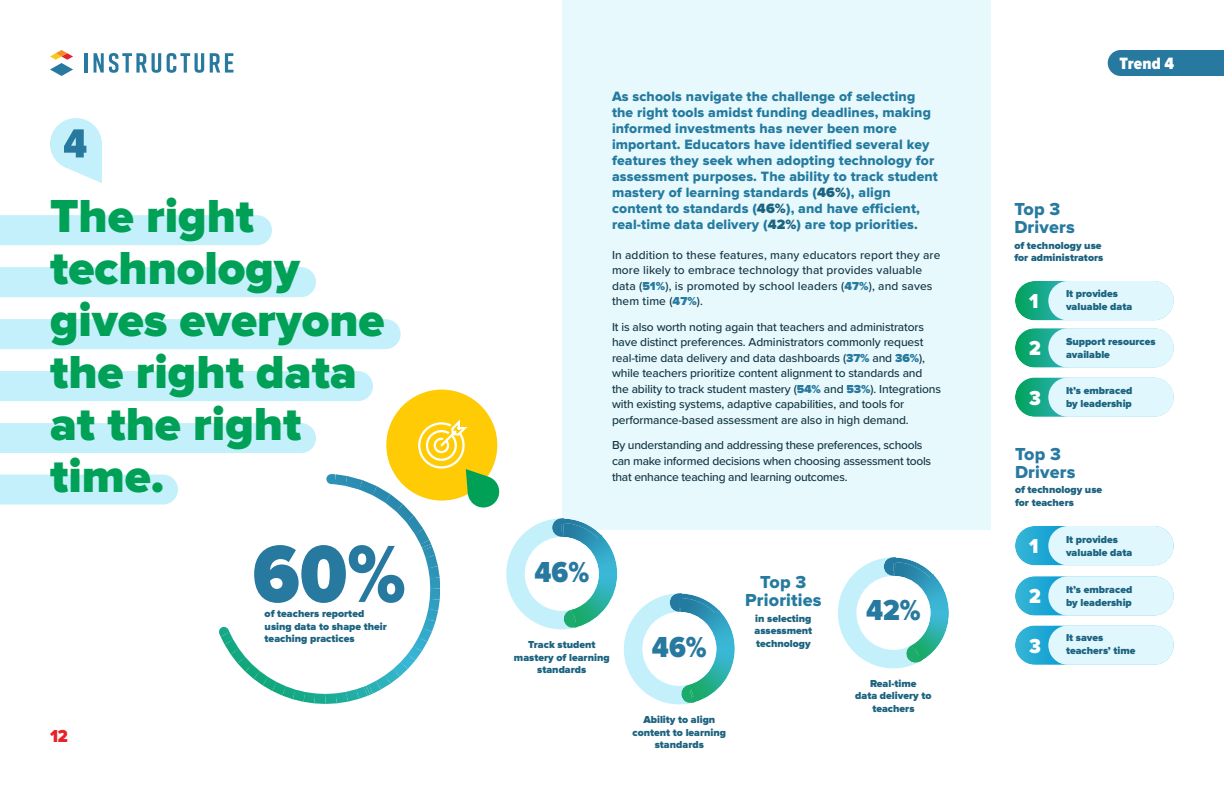
<style>
.page{position:relative;width:1224px;height:792px;background:#fff}
.page>*{position:absolute;margin:0;border:0;box-sizing:border-box;transform-origin:0 0}
.t1{font:900 84px "Proxima Nova Cond";color:#28799f}
.t2{font:900 48px/52px "Proxima Nova";color:#00a157}
.t3{font:900 30px "Proxima Nova Cond";color:#28799f}
.t4{font:900 21px "Proxima Nova Cond";color:#fff}
.t5{font:18px/18px "Proxima Nova Extrabld";letter-spacing:.01em;color:#28799f}
.t6{font:18px/18px "Proxima Nova Extrabld";letter-spacing:.01em;color:#247a9f;text-align:center}
.t7{font:900 18px "Proxima Nova Cond";color:#e72329}
.t8{font:900 17px "Proxima Nova Cond";letter-spacing:.01em;color:#fff}
.t9{font:14px/16px "Proxima Nova Extrabld";letter-spacing:.01em;color:#247a9f}
.t10{font:500 12px/15.5px "Proxima Nova";letter-spacing:-.01em;color:#143644}
.t11{font:500 12px/15.5px "Proxima Nova";letter-spacing:.01em;color:#143644}
.t12{font:900 10.5px/12.5px "Proxima Nova";color:#1c6380}
.s1{font-family:"Proxima Nova";font-weight:900;color:#1c6380}
.s2{font-weight:900;color:#28799f}
</style>
<div class="page">
<div style="left:1108px;top:50px;width:116px;height:26px;background:#28799f"></div>
<hr style="left:85px;top:53px;width:3px;height:20px;background:#28799f">
<svg style="left:167px;top:53px;width:37px;height:20px"></svg>
<svg style="left:94px;top:53px;width:67px;height:20px"></svg>
<svg style="left:210px;top:53px;width:23px;height:20px"></svg>
<svg style="left:50px;top:50px;width:23px;height:26px"></svg>
<svg style="left:50px;top:118px;width:52px;height:65px"></svg>
<div style="left:0;top:423px;width:316px;height:30px;background:#c3f0fb"></div>
<div style="left:0;top:371px;width:373px;height:30px;background:#c3f0fb"></div>
<div style="left:0;top:215px;width:272px;height:30px;background:#c3f0fb"></div>
<div style="left:0;top:267px;width:316px;height:30px;background:#c3f0fb"></div>
<div style="left:0;top:319px;width:401px;height:30px;background:#c3f0fb"></div>
<div style="left:0;top:475px;width:178px;height:30px;background:#c3f0fb"></div>
<div style="left:562px;top:0;width:428px;height:530px;background:#e7f9fd"></div>
<svg style="left:219px;top:627px;width:14px;height:18px"></svg>
<img style="left:225px;top:639px;width:14px;height:15px">
<img style="left:231px;top:648px;width:14px;height:15px">
<img style="left:238px;top:657px;width:14px;height:14px">
<img style="left:245px;top:664px;width:15px;height:15px">
<img style="left:254px;top:671px;width:14px;height:14px">
<img style="left:263px;top:677px;width:14px;height:14px">
<img style="left:272px;top:682px;width:13px;height:14px">
<img style="left:282px;top:686px;width:11px;height:13px">
<svg style="left:293px;top:681px;width:87px;height:23px"></svg>
<img style="left:376px;top:675px;width:15px;height:15px">
<img style="left:385px;top:669px;width:15px;height:14px">
<img style="left:393px;top:662px;width:15px;height:14px">
<img style="left:401px;top:655px;width:14px;height:14px">
<img style="left:407px;top:646px;width:15px;height:14px">
<img style="left:413px;top:638px;width:14px;height:13px">
<img style="left:418px;top:632px;width:14px;height:10px">
<svg style="left:420px;top:540px;width:20px;height:92px"></svg>
<img style="left:415px;top:529px;width:14px;height:16px">
<img style="left:406px;top:516px;width:17px;height:19px">
<img style="left:397px;top:504px;width:17px;height:18px">
<img style="left:385px;top:494px;width:18px;height:18px">
<img style="left:372px;top:486px;width:18px;height:17px">
<img style="left:360px;top:480px;width:17px;height:15px">
<img style="left:346px;top:476px;width:16px;height:14px">
<svg style="left:326px;top:474px;width:21px;height:12px"></svg>
<svg style="left:506px;top:518px;width:111px;height:111px"></svg>
<img style="left:563px;top:610px;width:13px;height:18px">
<svg style="left:624px;top:593px;width:111px;height:111px"></svg>
<img style="left:681px;top:685px;width:13px;height:18px">
<img style="left:681px;top:689px;width:11px;height:14px">
<svg style="left:838px;top:557px;width:111px;height:111px"></svg>
<img style="left:906px;top:645px;width:15px;height:18px">
<img style="left:1015px;top:526px;width:159px;height:39px">
<div style="left:1048px;top:526px;width:126px;height:39px;background:#e0f8fd;border-radius:20px"></div>
<img style="left:1015px;top:576px;width:48px;height:40px">
<div style="left:1048px;top:576px;width:126px;height:40px;background:#e0f8fd;border-radius:20px"></div>
<img style="left:1015px;top:625px;width:48px;height:40px">
<div style="left:1048px;top:625px;width:126px;height:40px;background:#e0f8fd;border-radius:20px"></div>
<img style="left:1015px;top:281px;width:157px;height:39px">
<div style="left:1048px;top:281px;width:126px;height:39px;background:#e0f8fd;border-radius:20px"></div>
<img style="left:1015px;top:328px;width:48px;height:40px">
<div style="left:1048px;top:328px;width:126px;height:40px;background:#e0f8fd;border-radius:20px"></div>
<img style="left:1015px;top:377px;width:48px;height:40px">
<div style="left:1048px;top:377px;width:126px;height:40px;background:#e0f8fd;border-radius:20px"></div>
<div style="left:386px;top:390px;width:111px;height:111px;background:#ffcb05;border-radius:50%"></div>
<svg style="left:418px;top:420px;width:82px;height:88px"></svg>
<h2 class="t2" style="left:50px;top:193px;width:336px">The right technology gives everyone the right data at the right time.</h2>
<h3 class="t7" style="left:50px;top:728px;width:20px">12</h3>
<h1 class="t1" style="left:253px;top:539px;width:155px">60%</h1>
<p class="t12" style="left:265px;top:608px;width:124px">of teachers reported using data to shape their teaching practices</p>
<p class="t9" style="left:612px;top:89px;width:327px">As schools navigate the challenge of selecting the right tools amidst funding deadlines, making informed investments has never been more important. Educators have identified several key features they seek when adopting technology for assessment purposes. The ability to track student mastery of learning standards (<span class="s1">46%</span>), align content to standards (<span class="s1">46%</span>), and have efficient, real-time data delivery (<span class="s1">42%</span>) are top priorities.</p>
<p class="t11" style="left:612px;top:248px;width:330px">In addition to these features, many educators report they are more likely to embrace technology that provides valuable data (<span class="s2">51%</span>), is promoted by school leaders (<span class="s2">47%</span>), and saves them time (<span class="s2">47%</span>).</p>
<p class="t10" style="left:612px;top:320px;width:331px">It is also worth noting again that teachers and administrators have distinct preferences. Administrators commonly request real-time data delivery and data dashboards (<span class="s2">37%</span> and <span class="s2">36%</span>), while teachers prioritize content alignment to standards and the ability to track student mastery (<span class="s2">54%</span> and <span class="s2">53%</span>). Integrations with existing systems, adaptive capabilities, and tools for performance-based assessment are also in high demand.</p>
<p class="t10" style="left:612px;top:438px;width:321px;line-height:15.8px">By understanding and addressing these preferences, schools can make informed decisions when choosing assessment tools that enhance teaching and learning outcomes.</p>
<h3 class="t3" style="left:534px;top:560px;width:56px">46%</h3>
<h3 class="t6" style="left:745px;top:574px;width:78px">Top 3<br>Priorities</h3>
<p class="t12" style="left:755px;top:612px;width:59px">in selecting assessment</p>
<h3 class="t3" style="left:866px;top:598px;width:56px">42%</h3>
<h3 class="t3" style="left:652px;top:635px;width:56px">46%</h3>
<p class="t12" style="left:528px;top:639px;width:69px">Track student</p>
<p class="t12" style="left:756px;top:637px;width:56px">technology</p>
<p class="t12" style="left:514px;top:652px;width:97px;text-align:center">mastery of learning standards</p>
<p class="t12" style="left:632px;top:714px;width:95px;text-align:center">Ability to align content to learning standards</p>
<p class="t12" style="left:855px;top:678px;width:78px;text-align:center">Real-time<br>data delivery to teachers</p>
<h3 class="t8" style="left:1120px;top:56px;width:56px">Trend 4</h3>
<h3 class="t5" style="left:1014px;top:201px;width:62px">Top 3<br>Drivers</h3>
<p class="t12" style="left:1014px;top:240px;width:90px">of technology use for administrators</p>
<h3 class="t4" style="left:1029px;top:292px;width:11px">1</h3>
<h3 class="t4" style="left:1029px;top:339px;width:13px">2</h3>
<h3 class="t4" style="left:1029px;top:389px;width:13px">3</h3>
<p class="t12" style="left:1066px;top:288px;width:68px">It provides valuable data</p>
<p class="t12" style="left:1066px;top:336px;width:91px">Support resources available</p>
<p class="t12" style="left:1066px;top:385px;width:68px">It’s embraced by leadership</p>
<h3 class="t5" style="left:1015px;top:446px;width:62px">Top 3<br>Drivers</h3>
<p class="t12" style="left:1015px;top:484px;width:89px">of technology use for teachers</p>
<h3 class="t4" style="left:1029px;top:537px;width:11px">1</h3>
<p class="t12" style="left:1066px;top:534px;width:68px">It provides valuable data</p>
<h3 class="t4" style="left:1029px;top:587px;width:13px">2</h3>
<p class="t12" style="left:1066px;top:584px;width:68px">It’s embraced by leadership</p>
<h3 class="t4" style="left:1029px;top:637px;width:13px">3</h3>
<p class="t12" style="left:1066px;top:632px;width:71px">It saves teachers’ time</p>
</div>
